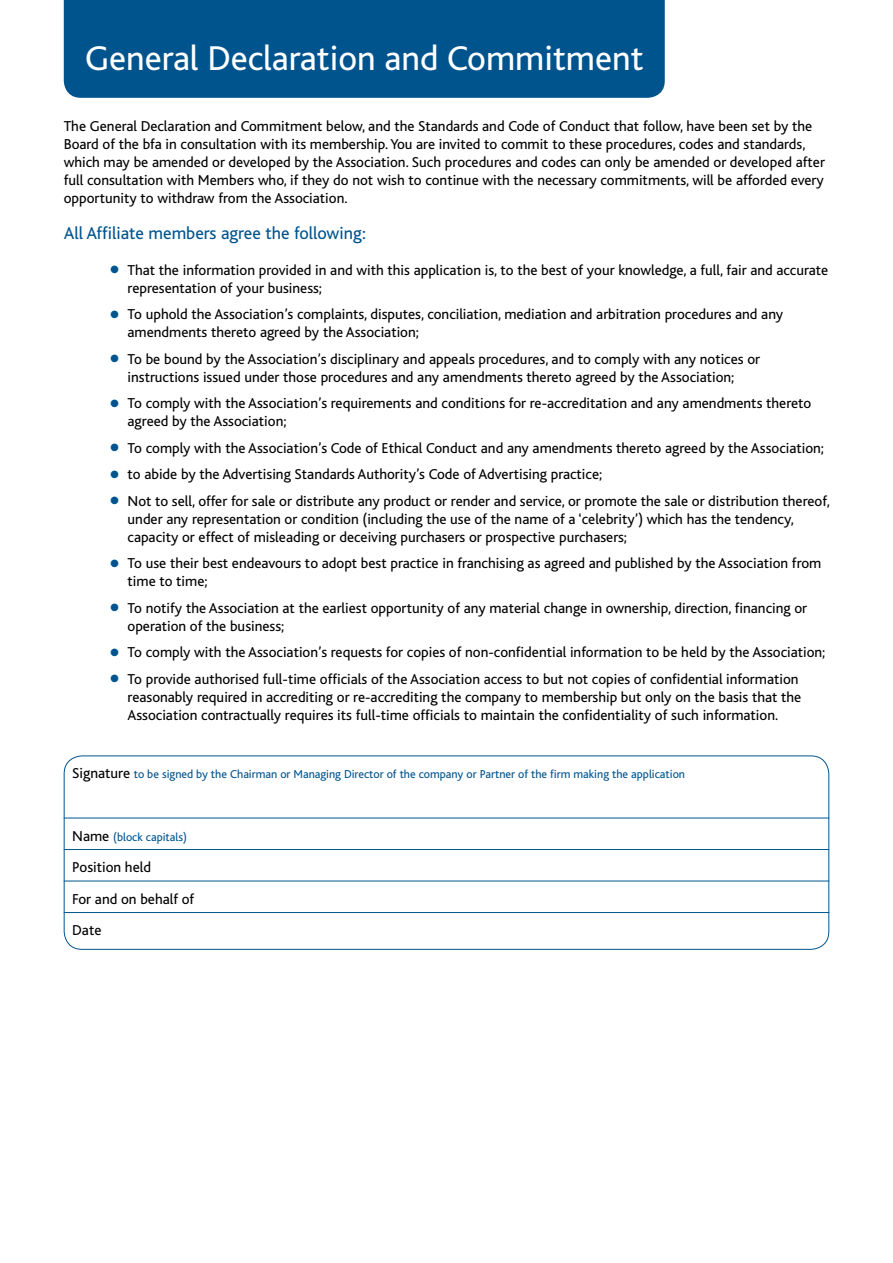
<style>
.page{position:relative;width:893px;height:1263px;background:#fff}
.page>*{position:absolute;margin:0;border:0;box-sizing:border-box;transform-origin:0 0}
.t1{font:36px "Bliss";color:#fff}
.t2{font:18px "Bliss";color:#00548e}
.t3{font:15px/18px "Bliss";color:#000}
.t4{font:12px "Bliss";color:#00548e}
.s1{color:#00548e}
.s2{font-size:15px;color:#000}
</style>
<div class="page">
<div style="left:64px;top:0;width:601px;height:98px;background:#00548e"></div>
<div style="left:64px;top:755px;width:765px;height:195px;border:1px solid #00548e;border-radius:18px"></div>
<hr style="left:64px;top:818px;width:765px;height:1px;background:#00548e">
<hr style="left:64px;top:849px;width:765px;height:1px;background:#00548e">
<hr style="left:64px;top:881px;width:765px;height:1px;background:#00548e">
<hr style="left:64px;top:912px;width:765px;height:1px;background:#00548e">
<h1 class="t1" style="left:85px;top:39px;width:560px">General Declaration and Commitment</h1>
<p class="t3" style="left:64px;top:117px;width:763px">The General Declaration and Commitment below, and the Standards and Code of Conduct that follow, have been set by the Board of the bfa in consultation with its membership. You are invited to commit to these procedures, codes and standards, which may be amended or developed by the Association. Such procedures and codes can only be amended or developed after full consultation with Members who, if they do not wish to continue with the necessary commitments, will be afforded every opportunity to withdraw from the Association.</p>
<p class="t2" style="left:64px;top:223px;width:304px">All Affiliate members agree the following:</p>
<p class="t3" style="left:128px;top:261px;width:702px;text-indent:-17px"><span class="s1">●</span> That the information provided in and with this application is, to the best of your knowledge, a full, fair and accurate representation of your business;</p>
<p class="t3" style="left:128px;top:305px;width:657px;text-indent:-17px"><span class="s1">●</span> To uphold the Association’s complaints, disputes, conciliation, mediation and arbitration procedures and any amendments thereto agreed by the Association;</p>
<p class="t3" style="left:111px;top:350px;width:651px;text-align:center"><span class="s1">●</span> To be bound by the Association’s disciplinary and appeals procedures, and to comply with any notices or instructions issued under those procedures and any amendments thereto agreed by the Association;</p>
<p class="t3" style="left:128px;top:394px;width:685px;text-indent:-17px"><span class="s1">●</span> To comply with the Association’s requirements and conditions for re-accreditation and any amendments thereto agreed by the Association;</p>
<p class="t3" style="left:111px;top:439px;width:715px"><span class="s1">●</span> To comply with the Association’s Code of Ethical Conduct and any amendments thereto agreed by the Association;</p>
<p class="t3" style="left:111px;top:465px;width:493px"><span class="s1">●</span> to abide by the Advertising Standards Authority’s Code of Advertising practice;</p>
<p class="t3" style="left:128px;top:492px;width:704px;text-indent:-17px"><span class="s1">●</span> Not to sell, offer for sale or distribute any product or render and service, or promote the sale or distribution thereof, under any representation or condition (including the use of the name of a ‘celebrity’) which has the tendency, capacity or effect of misleading or deceiving purchasers or prospective purchasers;</p>
<p class="t3" style="left:128px;top:554px;width:695px;text-indent:-17px"><span class="s1">●</span> To use their best endeavours to adopt best practice in franchising as agreed and published by the Association from time to time;</p>
<p class="t3" style="left:128px;top:599px;width:681px;text-indent:-17px"><span class="s1">●</span> To notify the Association at the earliest opportunity of any material change in ownership, direction, financing or operation of the business;</p>
<p class="t3" style="left:111px;top:643px;width:716px"><span class="s1">●</span> To comply with the Association’s requests for copies of non-confidential information to be held by the Association;</p>
<p class="t3" style="left:128px;top:670px;width:675px;text-indent:-17px"><span class="s1">●</span> To provide authorised full-time officials of the Association access to but not copies of confidential information reasonably required in accrediting or re-accrediting the company to membership but only on the basis that the<br>Association contractually requires its full-time officials to maintain the confidentiality of such information.</p>
<p class="t4" style="left:72px;top:767px;width:614px"><span class="s2">Signature</span> to be signed by the Chairman or Managing Director of the company or Partner of the firm making the application</p>
<p class="t4" style="left:72px;top:830px;width:116px"><span class="s2">Name</span> (block capitals)</p>
<p class="t3" style="left:72px;top:852px;width:124px;line-height:31.5px">Position held<br>For and on behalf of<br>Date</p>
</div>
